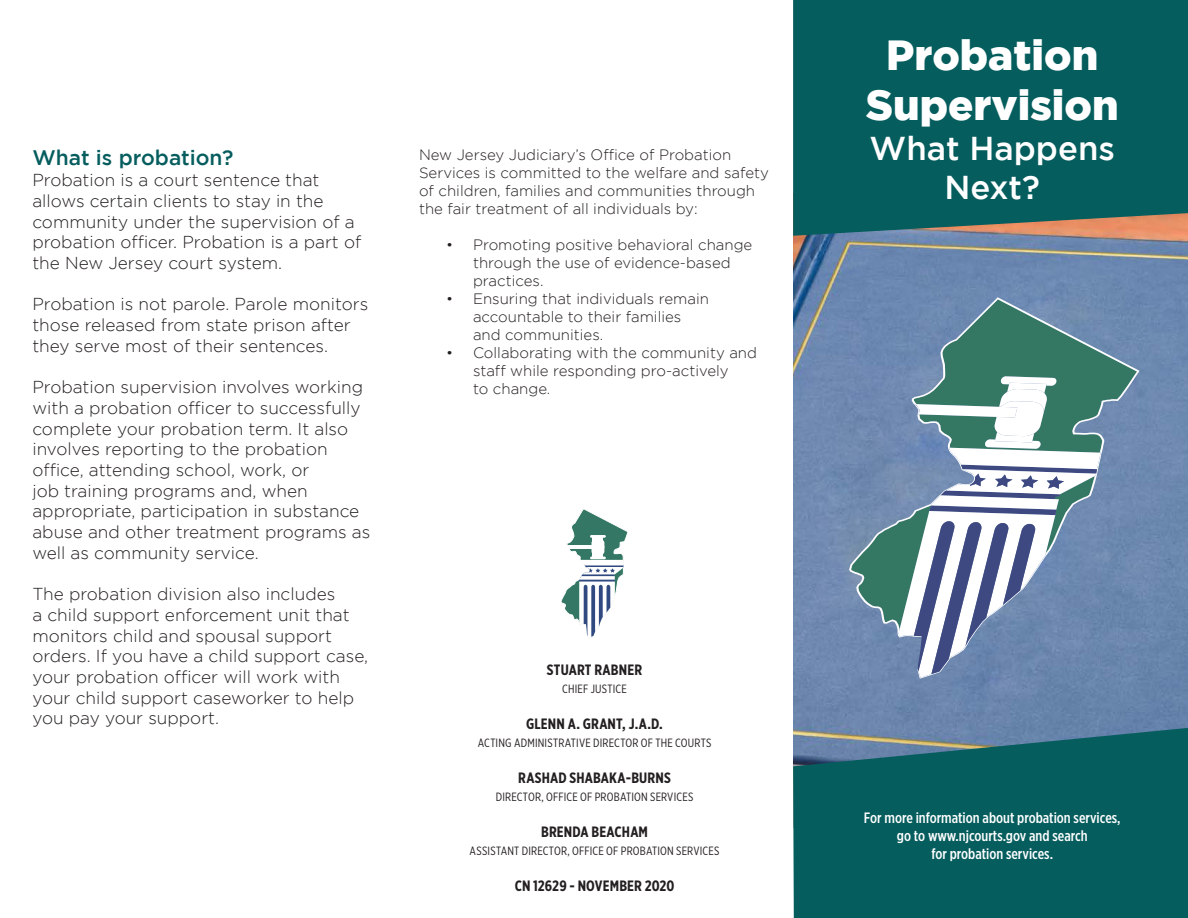
<style>
.page{position:relative;width:1188px;height:918px;background:#fff}
.page>*{position:absolute;margin:0;border:0;box-sizing:border-box;transform-origin:0 0}
.t1{font:900 42px "Gotham";color:#fff}
.t2{font:500 33px/39.6px "Gotham";color:#fff;text-align:center}
.t3{font:500 21px "Gotham";color:#065d5e}
.t4{font:300 17.25px/20.7px "Gotham";color:#231f20}
.t5{font:300 15px/18px "Gotham";color:#231f20}
.t6{font:500 15px/18px "Gotham X Narrow";color:#fff;text-align:center}
.t7{font:700 15px "Gotham X Narrow";letter-spacing:.01em;color:#231f20}
.t8{font:12px "Gotham X Narrow";letter-spacing:.015em;color:#231f20}
</style>
<div class="page">
<img style="left:793px;top:236px;width:395px;height:492px">
<svg style="left:849px;top:297px;width:291px;height:382px;background:#62869f"></svg>
<svg style="left:899px;top:376px;width:202px;height:302px"></svg>
<div style="left:793px;top:0;width:395px;height:236px;background:#065d5e"></div>
<svg style="left:793px;top:728px;width:395px;height:190px;background:#116164"></svg>
<svg style="left:561px;top:509px;width:67px;height:128px"></svg>
<p class="t3" style="left:32px;top:146px;width:203px">What is probation?</p>
<p class="t4" style="left:32px;top:169px;width:330px">Probation is a court sentence that allows certain clients to stay in the community under the supervision of a probation officer. Probation is a part of the New Jersey court system.</p>
<p class="t4" style="left:32px;top:294px;width:337px">Probation is not parole. Parole monitors those released from state prison after they serve most of their sentences.</p>
<p class="t4" style="left:32px;top:376px;width:339px">Probation supervision involves working with a probation officer to successfully complete your probation term. It also involves reporting to the probation office, attending school, work, or<br>job training programs and, when appropriate, participation in substance abuse and other treatment programs as well as community service.</p>
<p class="t4" style="left:32px;top:583px;width:337px">The probation division also includes<br>a child support enforcement unit that monitors child and spousal support orders. If you have a child support case, your probation officer will work with your child support caseworker to help you pay your support.</p>
<p class="t5" style="left:419px;top:146px;width:351px">New Jersey Judiciary’s Office of Probation Services is committed to the welfare and safety of children, families and communities through the fair treatment of all individuals by:</p>
<p class="t5" style="left:473px;top:236px;width:281px;text-indent:-27px">• Promoting positive behavioral change through the use of evidence-based practices.</p>
<p class="t5" style="left:473px;top:290px;width:238px;text-indent:-27px">• Ensuring that individuals remain accountable to their families and communities.</p>
<p class="t5" style="left:473px;top:344px;width:286px;text-indent:-27px">• Collaborating with the community and staff while responding pro-actively<br>to change.</p>
<p class="t7" style="left:547px;top:660px;width:97px">STUART RABNER</p>
<p class="t8" style="left:562px;top:682px;width:66px">CHIEF JUSTICE</p>
<p class="t7" style="left:526px;top:714px;width:138px">GLENN A. GRANT, J.A.D.</p>
<p class="t8" style="left:478px;top:736px;width:235px">ACTING ADMINISTRATIVE DIRECTOR OF THE COURTS</p>
<p class="t7" style="left:518px;top:768px;width:154px">RASHAD SHABAKA-BURNS</p>
<p class="t8" style="left:496px;top:790px;width:199px">DIRECTOR, OFFICE OF PROBATION SERVICES</p>
<p class="t7" style="left:541px;top:822px;width:108px">BRENDA BEACHAM</p>
<p class="t8" style="left:470px;top:844px;width:251px">ASSISTANT DIRECTOR, OFFICE OF PROBATION SERVICES</p>
<p class="t7" style="left:515px;top:876px;width:161px">CN 12629 - NOVEMBER 2020</p>
<p class="t1" style="left:886px;top:31px;width:214px">Probation</p>
<p class="t1" style="left:866px;top:81px;width:255px">Supervision</p>
<p class="t2" style="left:870px;top:127px;width:247px">What Happens<br>Next?</p>
<p class="t6" style="left:864px;top:809px;width:258px">For more information about probation services,</p>
<p class="t6" style="left:897px;top:827px;width:192px">go to www.njcourts.gov and search for probation services.</p>
</div>
